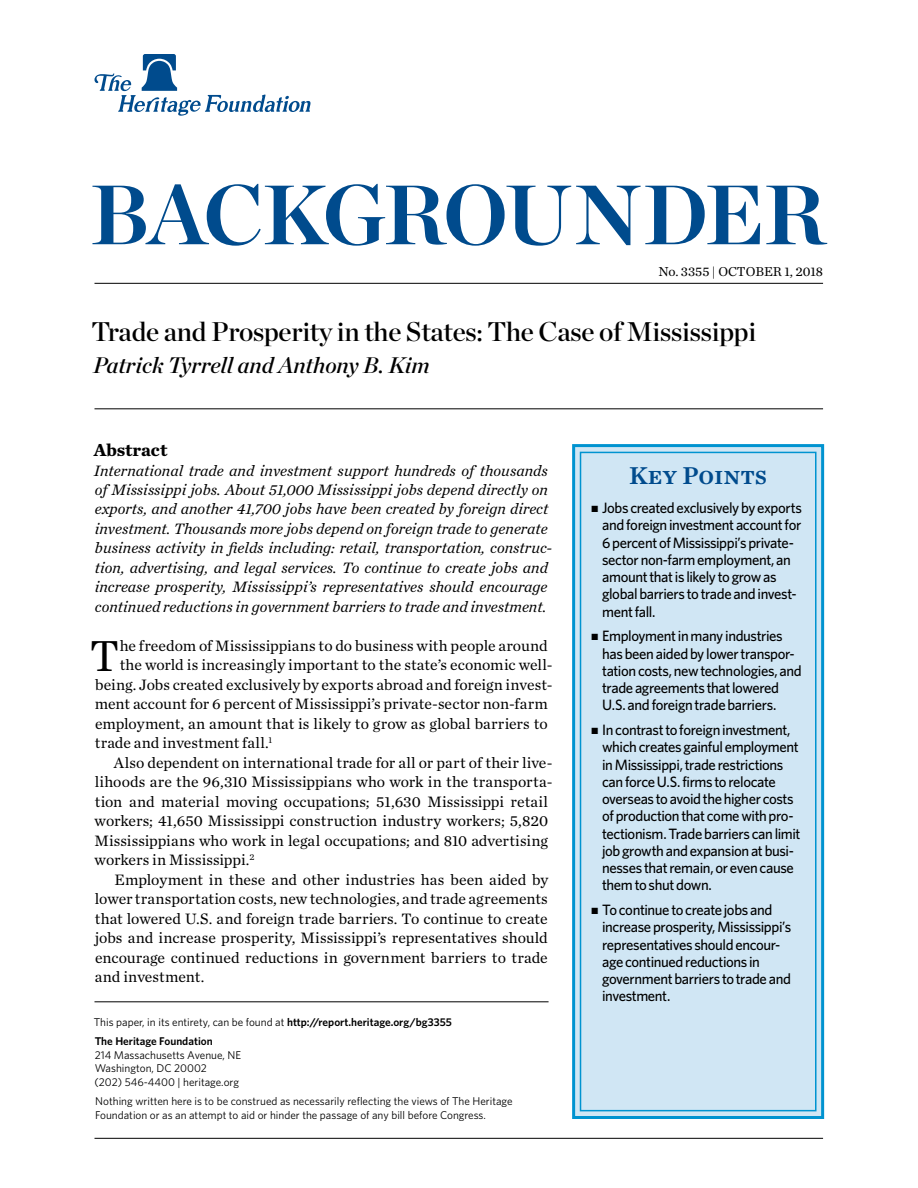
<style>
.page{position:relative;width:918px;height:1188px;background:#fff}
.page>*{position:absolute;margin:0;border:0;box-sizing:border-box;transform-origin:0 0}
.t1{font:84px "Chronicle Display Bold SC800";letter-spacing:-.025em;color:#004b8d}
.t2{font:45.45px "Chronicle Text G1";color:#000}
.t3{font:27px "Chronicle Display Semi";letter-spacing:-.01em;color:#000}
.t4{font:25.5px "Chronicle Text G1 Semi";color:#004b8d}
.t5{font:italic 22.5px "Chronicle Display Semi";color:#000}
.t6{font:700 18px "Chronicle Text G1";color:#000}
.t7{font:15.75px "Chronicle Text G1";letter-spacing:-.005em;color:#000}
.t8{font:italic 15.75px/19.5px "Chronicle Text G1";color:#000}
.t9{font:500 15px/17.2px "Whitney";letter-spacing:-.025em;color:#000}
.t10{font:13.5px "Chronicle Text G1";color:#000}
.t11{font:11.25px/13.5px "Whitney";color:#000}
.t12{font:600 11.25px/19.5px "Whitney";color:#000}
.s1{font-weight:400}
</style>
<div class="page">
<svg style="left:94px;top:54px;width:217px;height:62px"></svg>
<div style="left:572px;top:444px;width:252px;height:675px;background:#d0e6f4;border:3px solid #0093d0"></div>
<div style="left:580px;top:452px;width:237px;height:659px;border:2px solid #0093d0"></div>
<hr style="left:94px;top:1138px;width:729px;height:1px;background:#000">
<hr style="left:94px;top:283px;width:729px;height:1px;background:#000">
<hr style="left:94px;top:409px;width:729px;height:1px;background:#000">
<hr style="left:94px;top:1002px;width:455px;height:1px;background:#000">
<h1 class="t1" style="left:90px;top:147px;width:737px">BACKGROUNDER</h1>
<p class="t10" style="left:658px;top:262px;width:166px">No. 3355 | October 1, 2018</p>
<h3 class="t3" style="left:92px;top:311px;width:666px">Trade and Prosperity in the States: The Case of Mississippi</h3>
<h3 class="t5" style="left:93px;top:347px;width:338px">Patrick Tyrrell and Anthony B. Kim</h3>
<p class="t6" style="left:94px;top:435px;width:75px">Abstract</p>
<p class="t8" style="left:94px;top:460px;width:460px">International trade and investment support hundreds of thousands of Mississippi jobs. About 51,000 Mississippi jobs depend directly on exports, and another 41,700 jobs have been created by foreign direct investment. Thousands more jobs depend on foreign trade to generate business activity in fields including: retail, transportation, construc&shy;tion, advertising, and legal services. To continue to create jobs and increase prosperity, Mississippi’s representatives should encourage continued reductions in government barriers to trade and investment.</p>
<h2 class="t2" style="left:90px;top:621px;width:27px">T</h2>
<p class="t7" style="left:120px;top:634px;width:430px">he freedom of Mississippians to do business with people around</p>
<p class="t7" style="left:120px;top:653px;width:434px">the world is increasingly important to the state’s economic well-</p>
<p class="t7" style="left:95px;top:673px;width:459px">being. Jobs created exclusively by exports abroad and foreign invest-</p>
<p class="t7" style="left:95px;top:692px;width:455px">ment account for 6 percent of Mississippi’s private-sector non-farm</p>
<p class="t7" style="left:95px;top:712px;width:454px">employment, an amount that is likely to grow as global barriers to</p>
<p class="t7" style="left:95px;top:731px;width:179px">trade and investment fall.<sup>1</sup></p>
<p class="t7" style="left:114px;top:751px;width:440px">Also dependent on international trade for all or part of their live-</p>
<p class="t7" style="left:95px;top:770px;width:459px">lihoods are the 96,310 Mississippians who work in the transporta-</p>
<p class="t7" style="left:95px;top:790px;width:455px">tion and material moving occupations; 51,630 Mississippi retail</p>
<p class="t7" style="left:95px;top:809px;width:455px">workers; 41,650 Mississippi construction industry workers; 5,820</p>
<p class="t7" style="left:94px;top:829px;width:455px">Mississippians who work in legal occupations; and 810 advertising</p>
<p class="t7" style="left:95px;top:848px;width:161px">workers in Mississippi.<sup>2</sup></p>
<p class="t7" style="left:115px;top:868px;width:435px">Employment in these and other industries has been aided by</p>
<p class="t7" style="left:95px;top:887px;width:455px">lower transportation costs, new technologies, and trade agreements</p>
<p class="t7" style="left:95px;top:907px;width:454px">that lowered U.S. and foreign trade barriers. To continue to create</p>
<p class="t7" style="left:95px;top:926px;width:455px">jobs and increase prosperity, Mississippi’s representatives should</p>
<p class="t7" style="left:95px;top:946px;width:454px">encourage continued reductions in government barriers to trade</p>
<p class="t7" style="left:95px;top:965px;width:111px">and investment.</p>
<p class="t12" style="left:94px;top:1012px;width:359px"><span class="s1">This paper, in its entirety, can be found at</span> http://report.heritage.org/bg3355<br>The Heritage Foundation</p>
<p class="t11" style="left:94px;top:1048px;width:148px">214 Massachusetts Avenue, NE<br>Washington, DC 20002<br>(202) 546-4400 | heritage.org</p>
<p class="t11" style="left:95px;top:1095px;width:419px">Nothing written here is to be construed as necessarily reflecting the views of The Heritage<br>Foundation or as an attempt to aid or hinder the passage of any bill before Congress.</p>
<h3 class="t4" style="left:629px;top:455px;width:139px">Key Points</h3>
<p class="t9" style="left:602px;top:499px;width:201px;text-indent:-11px">■ Jobs created exclusively by exports and foreign investment account for<br>6 percent of Mississippi’s private&shy;sector non-farm employment, an amount that is likely to grow as global barriers to trade and invest&shy;ment fall.</p>
<p class="t9" style="left:602px;top:627px;width:201px;text-indent:-11px">■ Employment in many industries has been aided by lower transpor&shy;tation costs, new technologies, and trade agreements that lowered U.S. and foreign trade barriers.</p>
<p class="t9" style="left:602px;top:721px;width:200px;text-indent:-11px">■ In contrast to foreign investment, which creates gainful employment in Mississippi, trade restrictions can force U.S. firms to relocate overseas to avoid the higher costs of production that come with pro&shy;tectionism. Trade barriers can limit job growth and expansion at busi&shy;nesses that remain, or even cause them to shut down.</p>
<p class="t9" style="left:602px;top:901px;width:191px;text-indent:-11px">■ To continue to create jobs and increase prosperity, Mississippi’s representatives should encour&shy;age continued reductions in government barriers to trade and investment.</p>
</div>
